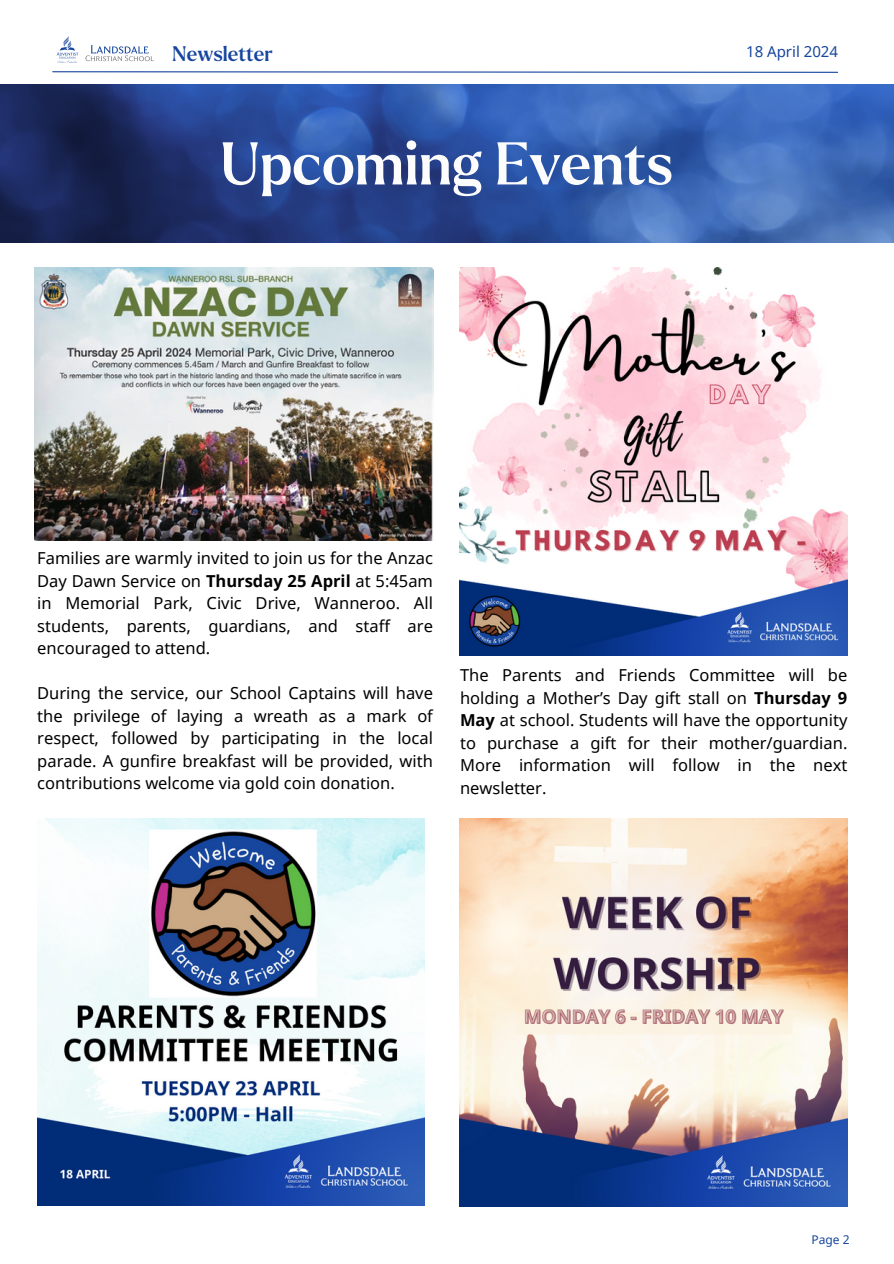
<style>
.page{position:relative;width:894px;height:1264px;background:#fff}
.page>*{position:absolute;margin:0;border:0;box-sizing:border-box;transform-origin:0 0}
.t1{font:500 58.5px "Larken";color:#fcfcfd}
.t2{font:500 20.4px "Larken";color:#17459e}
.t3{font:16.5px/22.5px "Noto Sans";color:#000;text-align:justify}
.t4{font:15px "Noto Sans";color:#17459e}
.t5{font:12px "Noto Sans";color:#17459e}
.s1{font-weight:700}
</style>
<div class="page">
<svg style="left:52px;top:71px;width:786px;height:2px;background:#7b95c7"></svg>
<svg style="left:85px;top:45px;width:69px;height:16px"></svg>
<svg style="left:57px;top:36px;width:21px;height:27px"></svg>
<img style="left:0;top:84px;width:893px;height:159px">
<img style="left:35px;top:267px;width:398px;height:273px">
<img style="left:459px;top:267px;width:388px;height:388px">
<img style="left:459px;top:818px;width:388px;height:388px">
<img style="left:37px;top:818px;width:387px;height:387px">
<p class="t2" style="left:172px;top:43px;width:102px">Newsletter</p>
<p class="t4" style="left:745px;top:41px;width:93px">18 April 2024</p>
<h1 class="t1" style="left:220px;top:135px;width:454px">Upcoming Events</h1>
<p class="t3" style="left:37px;top:546px;width:397px">Families are warmly invited to join us for the Anzac Day Dawn Service on <span class="s1">Thursday 25 April</span> at 5:45am in Memorial Park, Civic Drive, Wanneroo. All students, parents, guardians, and staff are encouraged to attend.</p>
<p class="t3" style="left:37px;top:681px;width:397px">During the service, our School Captains will have the privilege of laying a wreath as a mark of respect, followed by participating in the local parade. A gunfire breakfast will be provided, with contributions welcome via gold coin donation.</p>
<p class="t3" style="left:460px;top:663px;width:389px">The Parents and Friends Committee will be holding a Mother’s Day gift stall on <span class="s1">Thursday 9<br>May</span> at school. Students will have the opportunity to purchase a gift for their mother/guardian.<br>More information will follow in the next newsletter.</p>
<p class="t5" style="left:811px;top:1231px;width:40px">Page 2</p>
</div>
